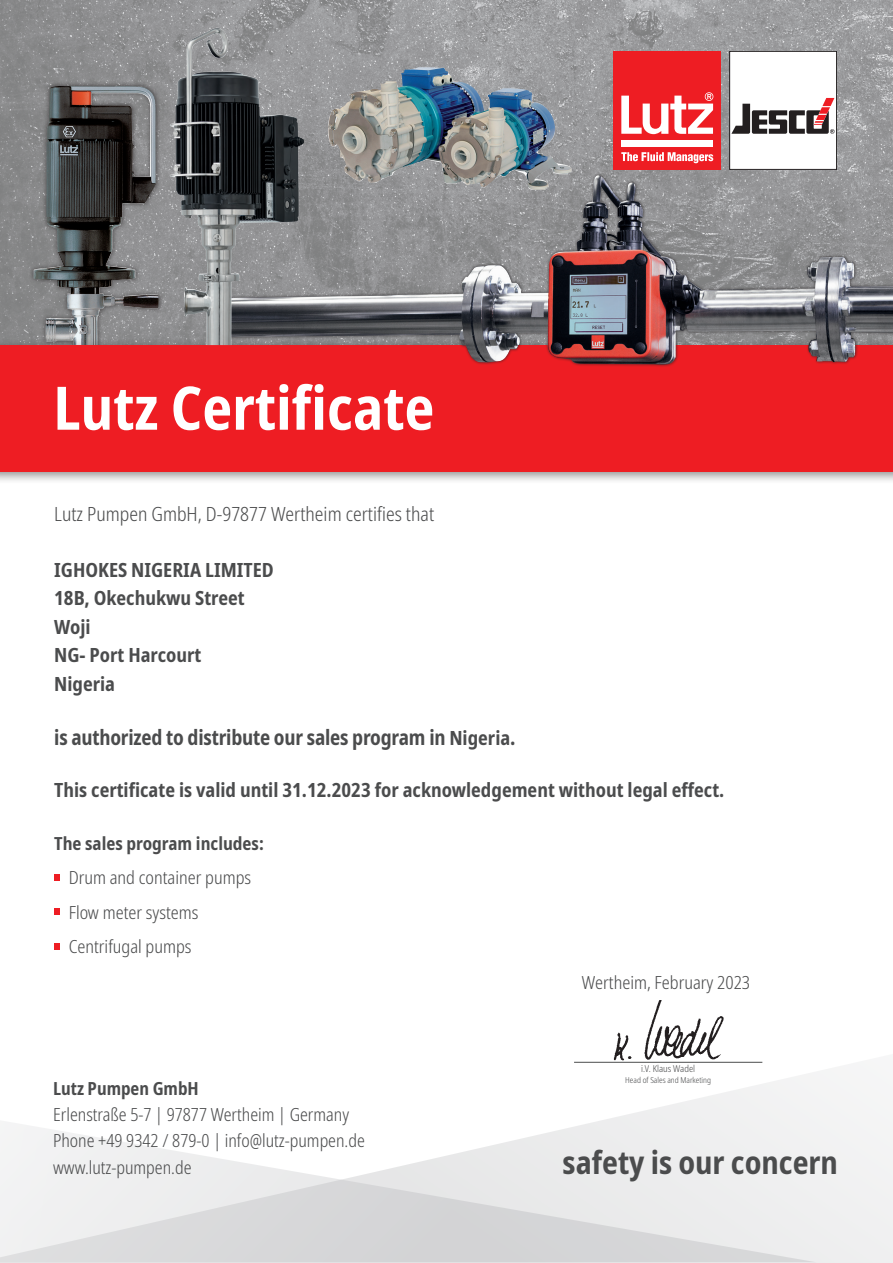
<style>
.page{position:relative;width:893px;height:1263px;background:#fff}
.page>*{position:absolute;margin:0;border:0;box-sizing:border-box;transform-origin:0 0}
.t1{font:700 condensed 60px "Noto Sans";color:#fff}
.t2{font:700 condensed 31.8px "Noto Sans";color:#4b4c4d}
.t3{font:700 condensed 21px "Noto Sans";letter-spacing:-.01em;color:#4b4c4d}
.t4{font:700 condensed 19.5px/28.5px "Noto Sans";color:#4b4c4d}
.t5{font:300 condensed 19.5px "Noto Sans";color:#4b4c4d}
.t6{font:300 condensed 18px/34.2px "Noto Sans";color:#4b4c4d}
.t7{font:700 condensed 18px "Noto Sans";color:#4b4c4d}
.t8{font:300 condensed 9.45px "Noto Sans";color:#4b4c4d}
.t9{font:300 condensed 8.1px "Noto Sans";color:#4b4c4d}
.s1{font-size:19.5px}
</style>
<div class="page">
<img style="left:0;top:0;width:893px;height:339px">
<div style="left:29px;top:81px;width:135px;height:388px;background:#231f20;opacity:.6"></div>
<img style="left:34px;top:86px;width:125px;height:253px">
<svg style="left:0;top:1061px;width:893px;height:202px"></svg>
<div style="left:0;top:339px;width:893px;height:145px;background:#231f20;opacity:.5"></div>
<div style="left:0;top:345px;width:893px;height:126px;background:#ee1d23"></div>
<div style="left:207px;top:172px;width:686px;height:196px;background:#231f20;opacity:.6"></div>
<img style="left:210px;top:176px;width:683px;height:189px">
<hr style="left:574px;top:1062px;width:188px;height:1px;background:#4b4c4d">
<img style="left:611px;top:1001px;width:117px;height:61px">
<div style="left:54px;top:874px;width:6px;height:7px;background:#ee1d23"></div>
<svg style="left:54px;top:909px;width:6px;height:6px"></svg>
<svg style="left:54px;top:943px;width:6px;height:6px"></svg>
<svg style="left:0;top:1116px;width:816px;height:146px"></svg>
<div style="left:730px;top:51px;width:106px;height:118px;background:#fff"></div>
<div style="left:729px;top:51px;width:108px;height:119px;border:1px solid #231f20"></div>
<div style="left:613px;top:51px;width:108px;height:119px;background:#ee1d23"></div>
<div style="left:621px;top:140px;width:92px;height:6px;background:#fff"></div>
<svg style="left:621px;top:92px;width:92px;height:42px"></svg>
<svg style="left:621px;top:152px;width:92px;height:11px"></svg>
<svg style="left:731px;top:98px;width:103px;height:36px"></svg>
<img style="left:170px;top:28px;width:61px;height:317px">
<img style="left:325px;top:67px;width:250px;height:123px">
<h1 class="t1" style="left:53px;top:365px;width:383px">Lutz Certificate</h1>
<p class="t5" style="left:54px;top:500px;width:381px">Lutz Pumpen GmbH, D-97877 Wertheim certifies that</p>
<p class="t4" style="left:54px;top:556px;width:221px">IGHOKES NIGERIA LIMITED<br>18B, Okechukwu Street<br>Woji<br>NG- Port Harcourt<br>Nigeria</p>
<p class="t3" style="left:54px;top:722px;width:463px">is authorized to distribute our sales program in <span class="s1">Nigeria</span>.</p>
<p class="t4" style="left:54px;top:776px;width:672px">This certificate is valid until 31.12.2023 for acknowledgement without legal effect.</p>
<p class="t7" style="left:54px;top:830px;width:211px">The sales program includes:</p>
<p class="t6" style="left:69px;top:861px;width:184px">Drum and container pumps<br>Flow meter systems<br>Centrifugal pumps</p>
<p class="t7" style="left:53px;top:1075px;width:147px">Lutz Pumpen GmbH</p>
<p class="t6" style="left:53px;top:1102px;width:313px;line-height:26.2px">Erlenstraße 5-7 | 97877 Wertheim | Germany<br>Phone +49 9342 / 879-0 | info@lutz-pumpen.de www.lutz-pumpen.de</p>
<p class="t6" style="left:582px;top:965px;width:170px">Wertheim, February 2023</p>
<p class="t8" style="left:641px;top:1062px;width:55px">i.V. Klaus Wadel</p>
<p class="t9" style="left:625px;top:1074px;width:87px">Head of Sales and Marketing</p>
<h2 class="t2" style="left:563px;top:1139px;width:277px">safety is our concern</h2>
</div>
